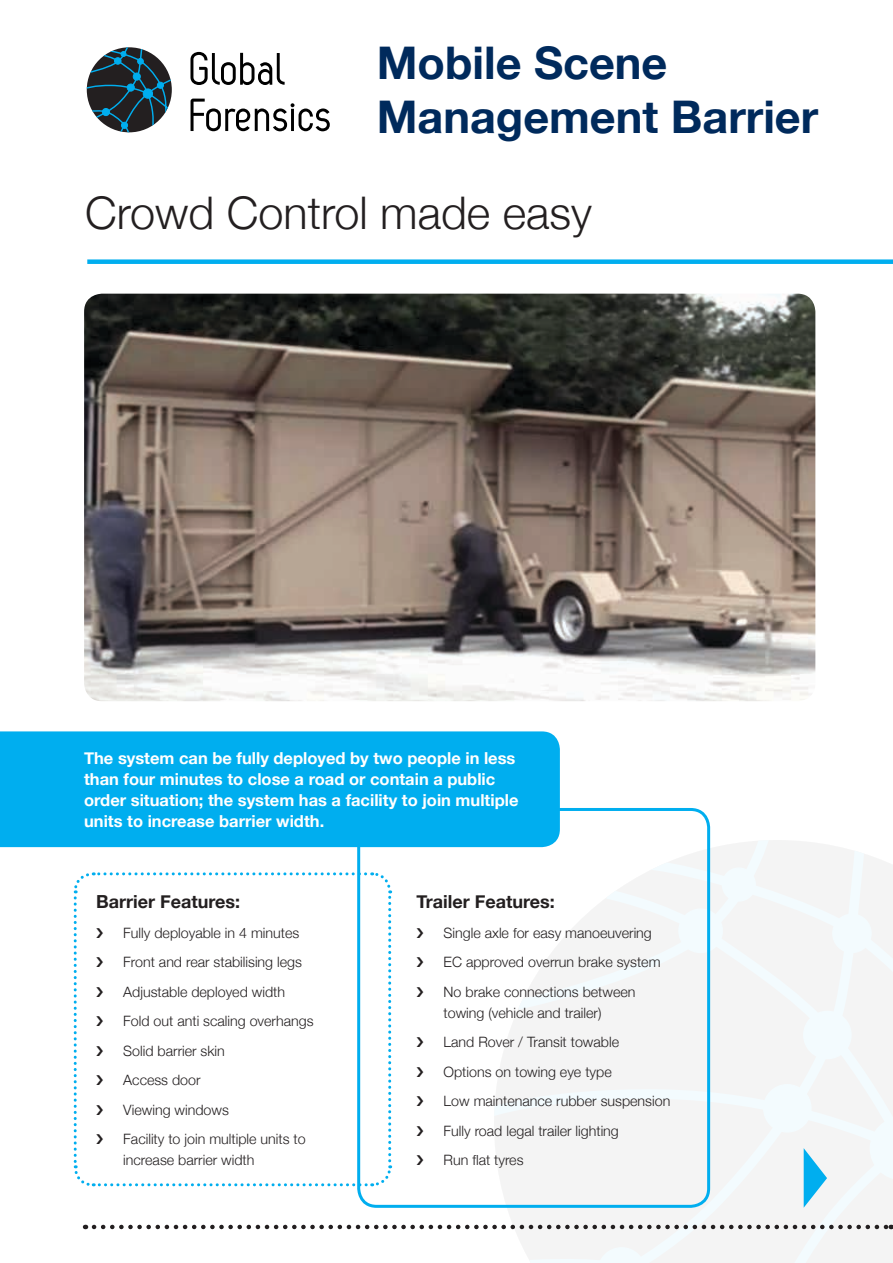
<style>
.page{position:relative;width:893px;height:1263px;background:#fff}
.page>*{position:absolute;margin:0;border:0;box-sizing:border-box;transform-origin:0 0}
.t1{font:700 45px/54px "Helvetica Neue";color:#002a5c}
.t2{font:300 45px "Helvetica Neue";color:#231f20}
.t3{font:700 18px "Helvetica Neue";color:#231f20}
.t4{font:700 16.5px/21px "Helvetica Neue";color:#fff}
.t5{font:300 14.25px/29.5px "Helvetica Neue";color:#231f20}
</style>
<div class="page">
<svg style="left:494px;top:840px;width:399px;height:423px"></svg>
<div style="left:357px;top:808px;width:353px;height:400px;border:3px solid #00aeef;border-radius:18px"></div>
<div style="left:0;top:731px;width:560px;height:116px;background:#00aeef"></div>
<svg style="left:191px;top:99px;width:139px;height:32px"></svg>
<svg style="left:190px;top:52px;width:95px;height:33px"></svg>
<svg style="left:87px;top:47px;width:85px;height:85px"></svg>
<svg style="left:94px;top:1225px;width:798px;height:4px"></svg>
<svg style="left:804px;top:1148px;width:23px;height:60px"></svg>
<div style="left:87px;top:259px;width:806px;height:5px;background:#00aeef"></div>
<img style="left:84px;top:294px;width:731px;height:407px">
<svg style="left:73px;top:871px;width:320px;height:317px"></svg>
<h1 class="t1" style="left:377px;top:35px;width:443px">Mobile Scene<br>Management Barrier</h1>
<h1 class="t2" style="left:85px;top:185px;width:508px">Crowd Control made easy</h1>
<p class="t4" style="left:84px;top:747px;width:436px">The system can be fully deployed by two people in less than four minutes to close a road or contain a public order situation; the system has a facility to join multiple units to increase barrier width.</p>
<p class="t3" style="left:96px;top:891px;width:146px">Barrier Features:</p>
<p class="t5" style="left:123px;top:918px;width:192px">Fully deployable in 4 minutes<br>Front and rear stabilising legs<br>Adjustable deployed width<br>Fold out anti scaling overhangs<br>Solid barrier skin<br>Access door<br>Viewing windows<br>Facility to join multiple units to</p>
<p class="t5" style="left:123px;top:1145px;width:133px">increase barrier width</p>
<p class="t3" style="left:417px;top:891px;width:140px">Trailer Features:</p>
<p class="t5" style="left:444px;top:918px;width:218px">Single axle for easy manoeuvering<br>EC approved overrun brake system<br>No brake connections between</p>
<p class="t5" style="left:444px;top:998px;width:228px">towing (vehicle and trailer)<br>Land Rover / Transit towable<br>Options on towing eye type<br>Low maintenance rubber suspension<br>Fully road legal trailer lighting<br>Run flat tyres</p>
</div>
